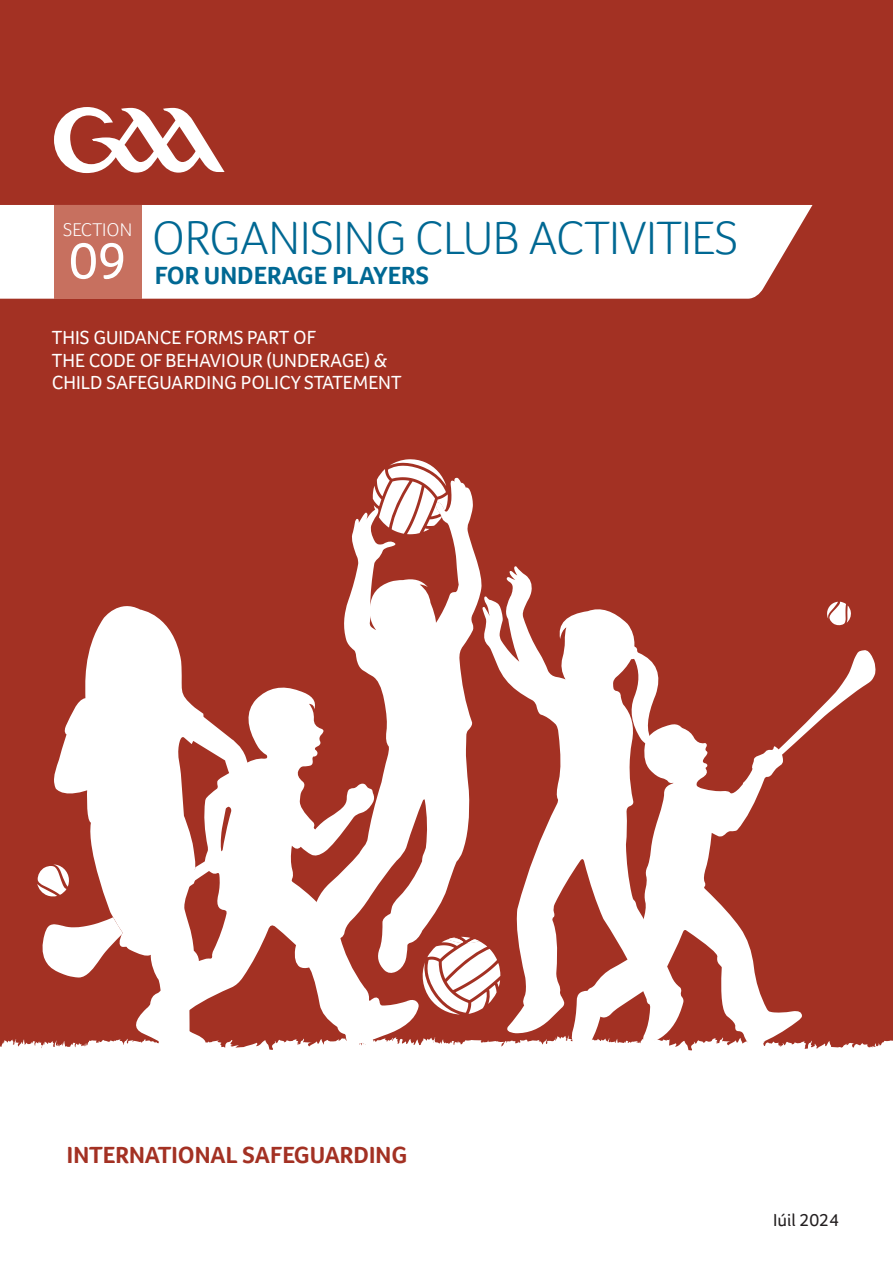
<style>
.page{position:relative;width:893px;height:1263px;background:#a33123}
.page>*{position:absolute;margin:0;border:0;box-sizing:border-box;transform-origin:0 0}
.t1{font:52.95px "Foco";color:#fff}
.t2{font:300 48px "Foco";letter-spacing:-.01em;color:#006893}
.t3{font:700 25.5px "Foco";color:#006893}
.t4{font:700 24px "Foco";color:#a33123}
.t5{font:19.5px/22.5px "Foco";color:#fff}
.Sub_subheading{font:300 18.9px "Foco";color:#fff}
.HEADING_-_WHITE{font:18px "Foco";color:#231f20}
</style>
<div class="page">
<div style="left:0;top:1181px;width:893px;height:82px;background:#fff"></div>
<svg style="left:54px;top:107px;width:171px;height:66px"></svg>
<div style="left:0;top:205px;width:812px;height:94px;background:#fff"></div>
<div style="left:54px;top:205px;width:88px;height:94px;background:#c7705f"></div>
<div style="left:0;top:1037px;width:893px;height:144px;background:#fff"></div>
<svg style="left:422px;top:974px;width:60px;height:40px"></svg>
<svg style="left:482px;top:566px;width:177px;height:478px"></svg>
<svg style="left:272px;top:687px;width:147px;height:365px;fill:#fff"></svg>
<svg style="left:827px;top:602px;width:24px;height:24px"></svg>
<svg style="left:571px;top:724px;width:231px;height:325px;fill:#fff"></svg>
<svg style="left:742px;top:650px;width:134px;height:139px"></svg>
<svg style="left:53px;top:606px;width:219px;height:448px;fill:#fff"></svg>
<svg style="left:37px;top:814px;width:254px;height:163px"></svg>
<svg style="left:294px;top:478px;width:188px;height:496px"></svg>
<svg style="left:373px;top:459px;width:75px;height:75px"></svg>
<p class="Sub_subheading" style="left:63px;top:217px;width:71px">SECTION</p>
<p class="t1" style="left:69px;top:225px;width:59px">09</p>
<p class="t2" style="left:152px;top:206px;width:588px">ORGANISING CLUB ACTIVITIES</p>
<p class="t3" style="left:155px;top:259px;width:275px">FOR UNDERAGE PLAYERS</p>
<p class="t5" style="left:52px;top:326px;width:351px">THIS GUIDANCE FORMS PART OF<br>THE CODE OF BEHAVIOUR (UNDERAGE) &amp;<br>CHILD SAFEGUARDING POLICY STATEMENT</p>
<p class="t4" style="left:67px;top:1139px;width:342px">INTERNATIONAL SAFEGUARDING</p>
<p class="HEADING_-_WHITE" style="left:773px;top:1208px;width:67px">Iúil 2024</p>
</div>
